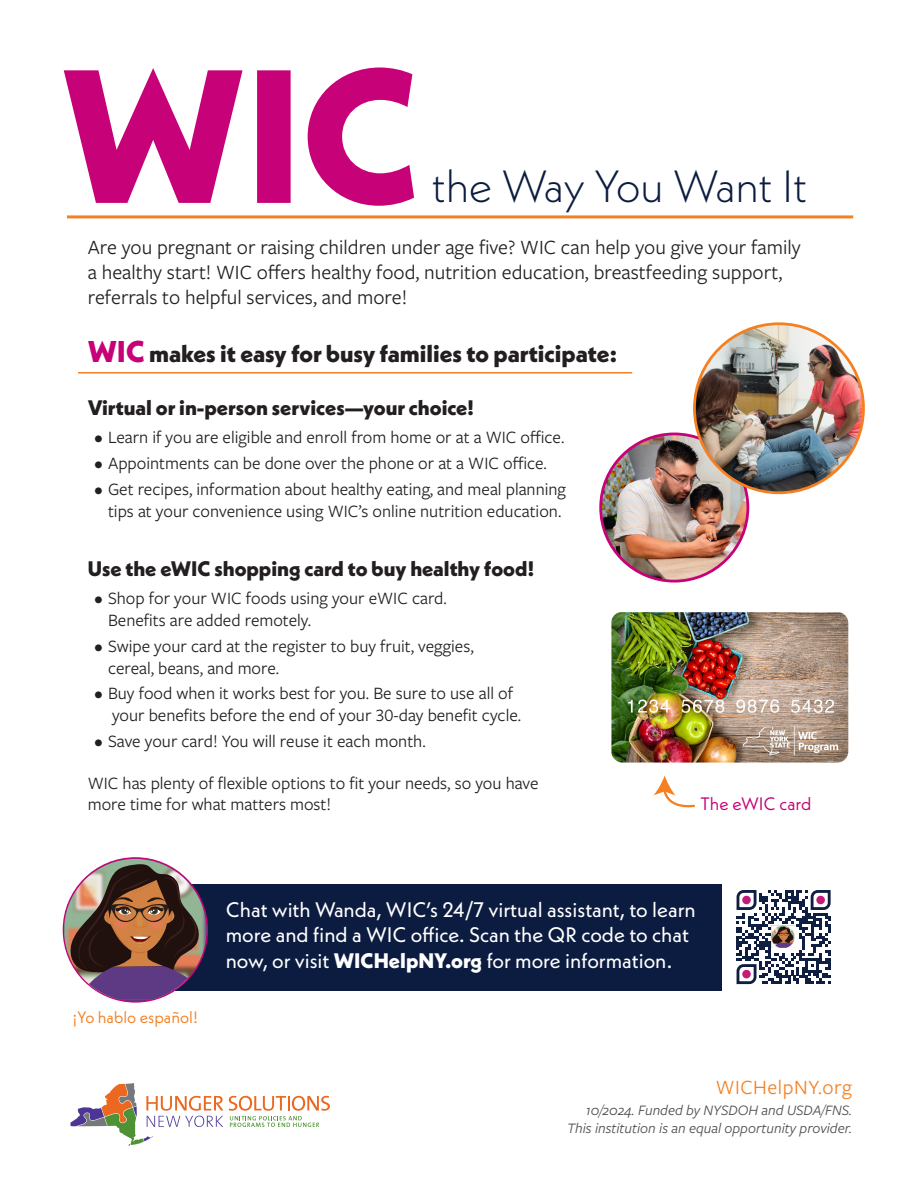
<style>
.page{position:relative;width:918px;height:1188px;background:#fff}
.page>*{position:absolute;margin:0;border:0;box-sizing:border-box;transform-origin:0 0}
.t1{font:300 45px "Neue Kabel";letter-spacing:-.005em;color:#0c1c40}
.t2{font:800 24px "Neue Kabel";color:#231f20}
.t3{font:21px/25.2px "Freight Sans Pro";color:#231f20}
.t4{font:21px/25.2px "Neue Kabel";color:#fff}
.t5{font:800 21px "Neue Kabel";color:#231f20}
.t6{font:21px "Freight Sans Pro";letter-spacing:.025em;color:#f58021}
.t7{font:18px/21.6px "Freight Sans Pro";color:#231f20}
.t8{font:18px "Neue Kabel";color:#c70177}
.t9{font:16.5px "Neue Kabel";color:#f58021}
.t10{font:italic 15px/18px "Freight Sans Pro";color:#4b4c4d;text-align:right}
.s1{font-size:30px;color:#c70177}
.s2{font-weight:800}
</style>
<div class="page">
<div style="left:152px;top:884px;width:570px;height:107px;background:#0c1c40"></div>
<img style="left:601px;top:434px;width:147px;height:147px;border-radius:74px">
<div style="left:599px;top:433px;width:150px;height:150px;border:3px solid #c70177;border-radius:50%"></div>
<svg style="left:64px;top:67px;width:350px;height:139px;fill:#c70177"></svg>
<svg style="left:736px;top:890px;width:95px;height:95px"></svg>
<svg style="left:771px;top:925px;width:25px;height:24px"></svg>
<img style="left:772px;top:925px;width:22px;height:23px">
<svg style="left:71px;top:1083px;width:259px;height:62px"></svg>
<img style="left:611px;top:612px;width:238px;height:151px">
<svg style="left:654px;top:776px;width:41px;height:32px"></svg>
<img style="left:64px;top:859px;width:143px;height:101px">
<svg style="left:69px;top:864px;width:137px;height:135px;background:#7c605e"></svg>
<img style="left:694px;top:324px;width:169px;height:169px;border-radius:85px">
<hr style="left:78px;top:372px;width:554px;height:2px;background:#f58021">
<hr style="left:67px;top:215px;width:786px;height:3px;background:#f58021">
<p class="t1" style="left:432px;top:157px;width:377px">the Way You Want It</p>
<p class="t3" style="left:88px;top:233px;width:714px">Are you pregnant or raising children under age five? WIC can help you give your family a healthy start! WIC offers healthy food, nutrition education, breastfeeding support, referrals to helpful services, and more!</p>
<p class="t2" style="left:88px;top:338px;width:531px"><span class="s1">WIC</span> makes it easy for busy families to participate:</p>
<p class="t5" style="left:88px;top:394px;width:388px">Virtual or in-person services—your choice!</p>
<p class="t7" style="left:94px;top:426px;width:471px">• Learn if you are eligible and enroll from home or at a WIC office.</p>
<p class="t7" style="left:94px;top:452px;width:454px">• Appointments can be done over the phone or at a WIC office.</p>
<p class="t7" style="left:94px;top:478px;width:473px;text-align:center">• Get recipes, information about healthy eating, and meal planning tips at your convenience using WIC’s online nutrition education.</p>
<p class="t5" style="left:88px;top:555px;width:448px">Use the eWIC shopping card to buy healthy food!</p>
<p class="t7" style="left:108px;top:587px;width:340px;text-indent:-14px">• Shop for your WIC foods using your eWIC card.<br>Benefits are added remotely.</p>
<p class="t7" style="left:108px;top:635px;width:367px;text-indent:-14px">• Swipe your card at the register to buy fruit, veggies, cereal, beans, and more.</p>
<p class="t7" style="left:112px;top:682px;width:411px;text-indent:-18px">• Buy food when it works best for you. Be sure to use all of your benefits before the end of your 30-day benefit cycle.</p>
<p class="t7" style="left:94px;top:730px;width:333px">• Save your card! You will reuse it each month.</p>
<p class="t7" style="left:88px;top:771px;width:452px">WIC has plenty of flexible options to fit your needs, so you have more time for what matters most!</p>
<p class="t8" style="left:701px;top:792px;width:112px">The eWIC card</p>
<p class="t9" style="left:73px;top:1006px;width:126px">¡Yo hablo español!</p>
<p class="t4" style="left:226px;top:897px;width:471px">Chat with Wanda, WIC’s 24/7 virtual assistant, to learn more and find a WIC office. Scan the QR code to chat now, or visit <span class="s2">WICHelpNY.org</span> for more information.</p>
<p class="t6" style="left:716px;top:1073px;width:138px">WICHelpNY.org</p>
<p class="t10" style="left:567px;top:1101px;width:286px">10/2024. Funded by NYSDOH and USDA/FNS.<br>This institution is an equal opportunity provider.</p>
</div>
